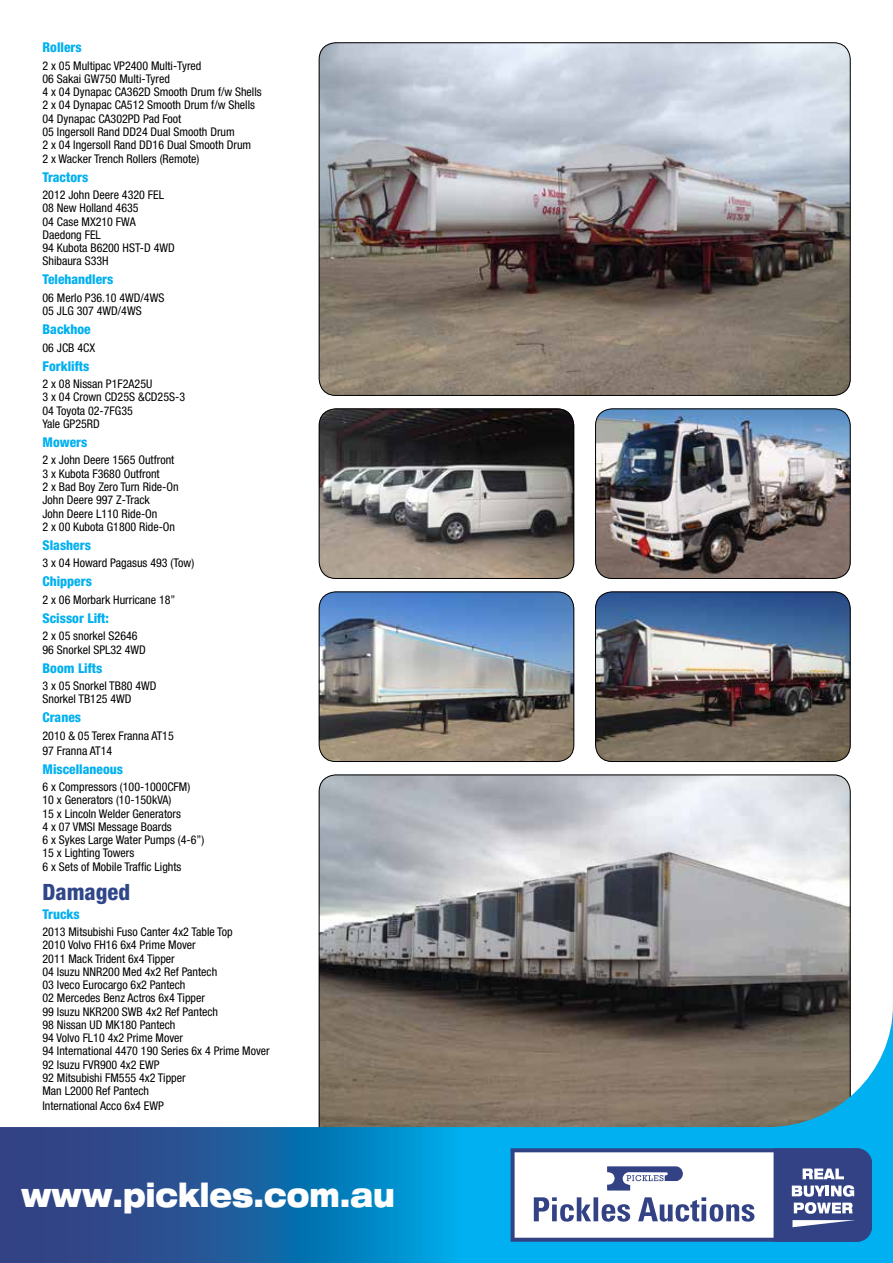
<style>
.page{position:relative;width:893px;height:1263px;background:#fff}
.page>*{position:absolute;margin:0;border:0;box-sizing:border-box;transform-origin:0 0}
.t1{font:900 expanded 33px "Helvetica Neue LT Pro";color:#fff;scale:.79 1}
.t2{font:800 condensed 22.5px "Helvetica Neue LT Std";color:#2f4689}
.t3{font:800 condensed 13.5px "Helvetica Neue LT Std";color:#00b0f0}
.t4{font:condensed 12px/13.2px "Helvetica Neue LT Std";color:#000}
</style>
<div class="page">
<img style="left:595px;top:409px;width:255px;height:170px">
<div style="left:595px;top:409px;width:255px;height:170px;border:1px solid #000;border-radius:17px"></div>
<img style="left:319px;top:409px;width:255px;height:170px">
<div style="left:319px;top:409px;width:255px;height:170px;border:1px solid #000;border-radius:17px"></div>
<img style="left:319px;top:43px;width:531px;height:353px">
<img style="left:319px;top:775px;width:531px;height:228px">
<img style="left:595px;top:592px;width:255px;height:170px">
<div style="left:595px;top:592px;width:255px;height:170px;border:1px solid #000;border-radius:17px"></div>
<img style="left:319px;top:592px;width:255px;height:170px">
<div style="left:319px;top:592px;width:255px;height:170px;border:1px solid #000;border-radius:17px"></div>
<svg style="left:0;top:1003px;width:893px;height:260px"></svg>
<svg style="left:511px;top:1148px;width:361px;height:94px"></svg>
<p class="t3" style="left:43px;top:39px;width:41px">Rollers</p>
<p class="t4" style="left:43px;top:59px;width:221px">2 x 05 Multipac VP2400 Multi-Tyred<br>06 Sakai GW750 Multi-Tyred<br>4 x 04 Dynapac CA362D Smooth Drum f/w Shells 2 x 04 Dynapac CA512 Smooth Drum f/w Shells 04 Dynapac CA302PD Pad Foot<br>05 Ingersoll Rand DD24 Dual Smooth Drum<br>2 x 04 Ingersoll Rand DD16 Dual Smooth Drum<br>2 x Wacker Trench Rollers (Remote)</p>
<p class="t3" style="left:43px;top:168px;width:47px">Tractors</p>
<p class="t4" style="left:43px;top:188px;width:134px">2012 John Deere 4320 FEL<br>08 New Holland 4635<br>04 Case MX210 FWA<br>Daedong FEL<br>94 Kubota B6200 HST-D 4WD<br>Shibaura S33H</p>
<p class="t3" style="left:43px;top:271px;width:72px">Telehandlers</p>
<p class="t4" style="left:43px;top:291px;width:123px">06 Merlo P36.10 4WD/4WS<br>05 JLG 307 4WD/4WS</p>
<p class="t3" style="left:43px;top:321px;width:50px">Backhoe</p>
<p class="t4" style="left:43px;top:341px;width:54px">06 JCB 4CX</p>
<p class="t3" style="left:43px;top:357px;width:48px">Forklifts</p>
<p class="t4" style="left:43px;top:377px;width:144px">2 x 08 Nissan P1F2A25U<br>3 x 04 Crown CD25S &amp;CD25S-3<br>04 Toyota 02-7FG35<br>Yale GP25RD</p>
<p class="t3" style="left:43px;top:434px;width:46px">Mowers</p>
<p class="t4" style="left:43px;top:453px;width:138px">2 x John Deere 1565 Outfront<br>3 x Kubota F3680 Outfront<br>2 x Bad Boy Zero Turn Ride-On<br>John Deere 997 Z-Track<br>John Deere L110 Ride-On<br>2 x 00 Kubota G1800 Ride-On</p>
<p class="t3" style="left:43px;top:537px;width:50px">Slashers</p>
<p class="t4" style="left:43px;top:556px;width:153px">3 x 04 Howard Pagasus 493 (Tow)</p>
<p class="t3" style="left:43px;top:573px;width:51px">Chippers</p>
<p class="t4" style="left:43px;top:593px;width:134px">2 x 06 Morbark Hurricane 18”</p>
<p class="t3" style="left:43px;top:610px;width:68px">Scissor Lift:</p>
<p class="t4" style="left:43px;top:629px;width:105px">2 x 05 snorkel S2646<br>96 Snorkel SPL32 4WD</p>
<p class="t3" style="left:43px;top:659px;width:61px">Boom Lifts</p>
<p class="t4" style="left:43px;top:679px;width:116px">3 x 05 Snorkel TB80 4WD<br>Snorkel TB125 4WD</p>
<p class="t3" style="left:43px;top:709px;width:40px">Cranes</p>
<p class="t4" style="left:43px;top:728px;width:133px;line-height:14.7px">2010 &amp; 05 Terex Franna AT15<br>97 Franna AT14</p>
<p class="t3" style="left:43px;top:760px;width:82px">Miscellaneous</p>
<p class="t4" style="left:43px;top:780px;width:163px">6 x Compressors (100-1000CFM)<br>10 x Generators (10-150kVA)<br>15 x Lincoln Welder Generators<br>4 x 07 VMSI Message Boards<br>6 x Sykes Large Water Pumps (4-6”)<br>15 x Lighting Towers<br>6 x Sets of Mobile Traffic Lights</p>
<h2 class="t2" style="left:43px;top:877px;width:89px">Damaged</h2>
<p class="t3" style="left:43px;top:905px;width:39px">Trucks</p>
<p class="t4" style="left:43px;top:925px;width:229px">2013 Mitsubishi Fuso Canter 4x2 Table Top<br>2010 Volvo FH16 6x4 Prime Mover<br>2011 Mack Trident 6x4 Tipper<br>04 Isuzu NNR200 Med 4x2 Ref Pantech<br>03 Iveco Eurocargo 6x2 Pantech<br>02 Mercedes Benz Actros 6x4 Tipper<br>99 Isuzu NKR200 SWB 4x2 Ref Pantech<br>98 Nissan UD MK180 Pantech<br>94 Volvo FL10 4x2 Prime Mover<br>94 International 4470 190 Series 6x 4 Prime Mover<br>92 Isuzu FVR900 4x2 EWP<br>92 Mitsubishi FM555 4x2 Tipper<br>Man L2000 Ref Pantech</p>
<p class="t4" style="left:43px;top:1099px;width:123px">International Acco 6x4 EWP</p>
<h1 class="t1" style="left:21px;top:1173px;width:474px">www.pickles.com.au</h1>
</div>
